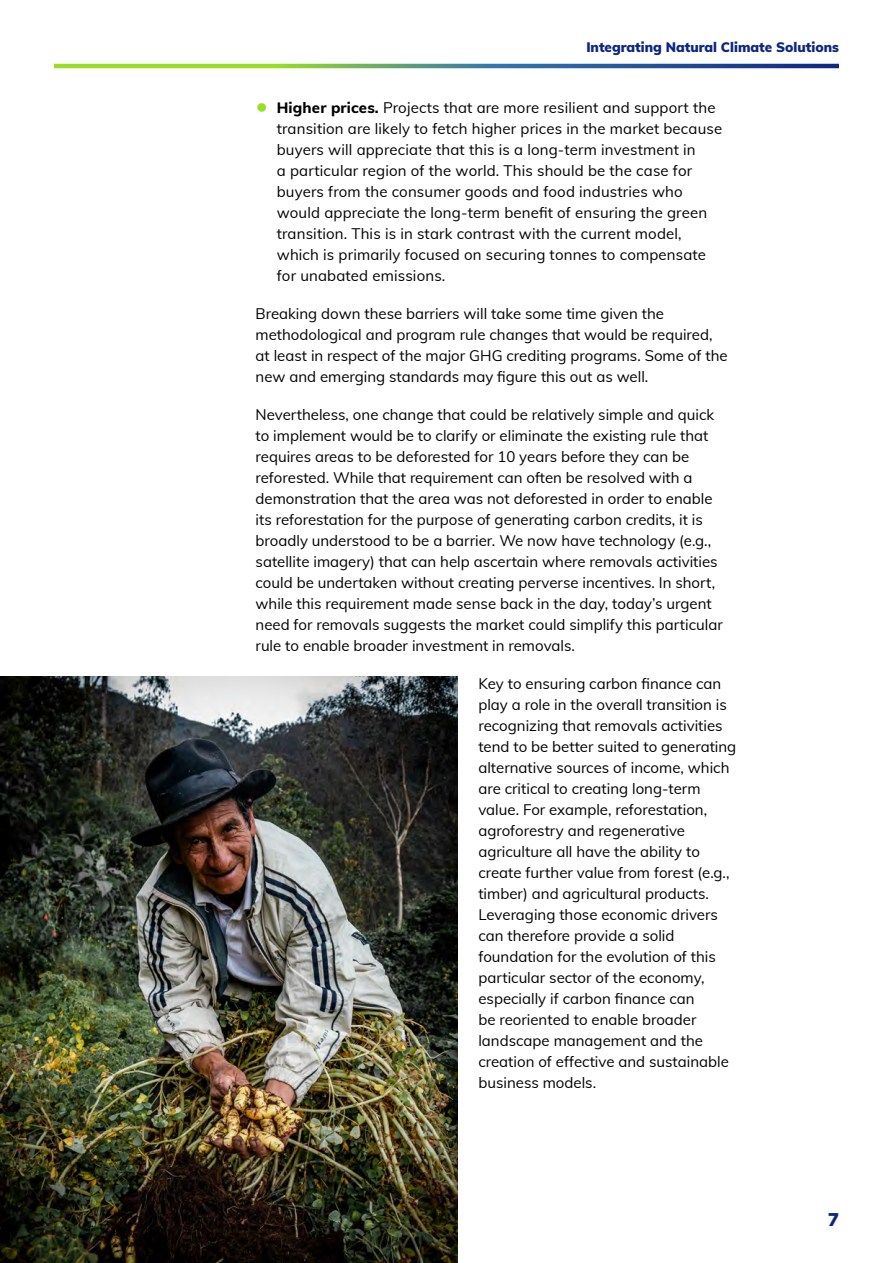
<style>
.page{position:relative;width:893px;height:1263px;background:#fff}
.page>*{position:absolute;margin:0;border:0;box-sizing:border-box;transform-origin:0 0}
.t1{font:900 18px "Muli";color:#0d2682}
.body{font:15px/21px "Muli";color:#000}
.t2{font:900 13.5px "Muli";color:#0d2682}
.s1{font-size:24px;color:#99de24}
.s2{font-weight:800}
</style>
<div class="page">
<img style="left:1px;top:676px;width:456px;height:587px">
<svg style="left:54px;top:64px;width:785px;height:4px;background:#55906a"></svg>
<p class="t2" style="left:586px;top:37px;width:254px">Integrating Natural Climate Solutions</p>
<p class="body" style="left:277px;top:96px;width:447px;text-indent:-21px"><span class="s1">•</span> <span class="s2">Higher prices.</span> Projects that are more resilient and support the transition are likely to fetch higher prices in the market because buyers will appreciate that this is a long-term investment in<br>a particular region of the world. This should be the case for buyers from the consumer goods and food industries who would appreciate the long-term benefit of ensuring the green transition. This is in stark contrast with the current model, which is primarily focused on securing tonnes to compensate for unabated emissions.</p>
<p class="body" style="left:256px;top:302px;width:474px">Breaking down these barriers will take some time given the methodological and program rule changes that would be required, at least in respect of the major GHG crediting programs. Some of the new and emerging standards may figure this out as well.</p>
<p class="body" style="left:256px;top:403px;width:469px">Nevertheless, one change that could be relatively simple and quick to implement would be to clarify or eliminate the existing rule that requires areas to be deforested for 10 years before they can be reforested. While that requirement can often be resolved with a demonstration that the area was not deforested in order to enable its reforestation for the purpose of generating carbon credits, it is broadly understood to be a barrier. We now have technology (e.g., satellite imagery) that can help ascertain where removals activities could be undertaken without creating perverse incentives. In short, while this requirement made sense back in the day, today’s urgent need for removals suggests the market could simplify this particular rule to enable broader investment in removals.</p>
<p class="body" style="left:478px;top:672px;width:259px">Key to ensuring carbon finance can play a role in the overall transition is recognizing that removals activities tend to be better suited to generating alternative sources of income, which are critical to creating long-term value. For example, reforestation, agroforestry and regenerative agriculture all have the ability to create further value from forest (e.g., timber) and agricultural products.<br>Leveraging those economic drivers can therefore provide a solid foundation for the evolution of this particular sector of the economy, especially if carbon finance can<br>be reoriented to enable broader landscape management and the creation of effective and sustainable business models.</p>
<p class="t1" style="left:828px;top:1206px;width:12px">7</p>
</div>
